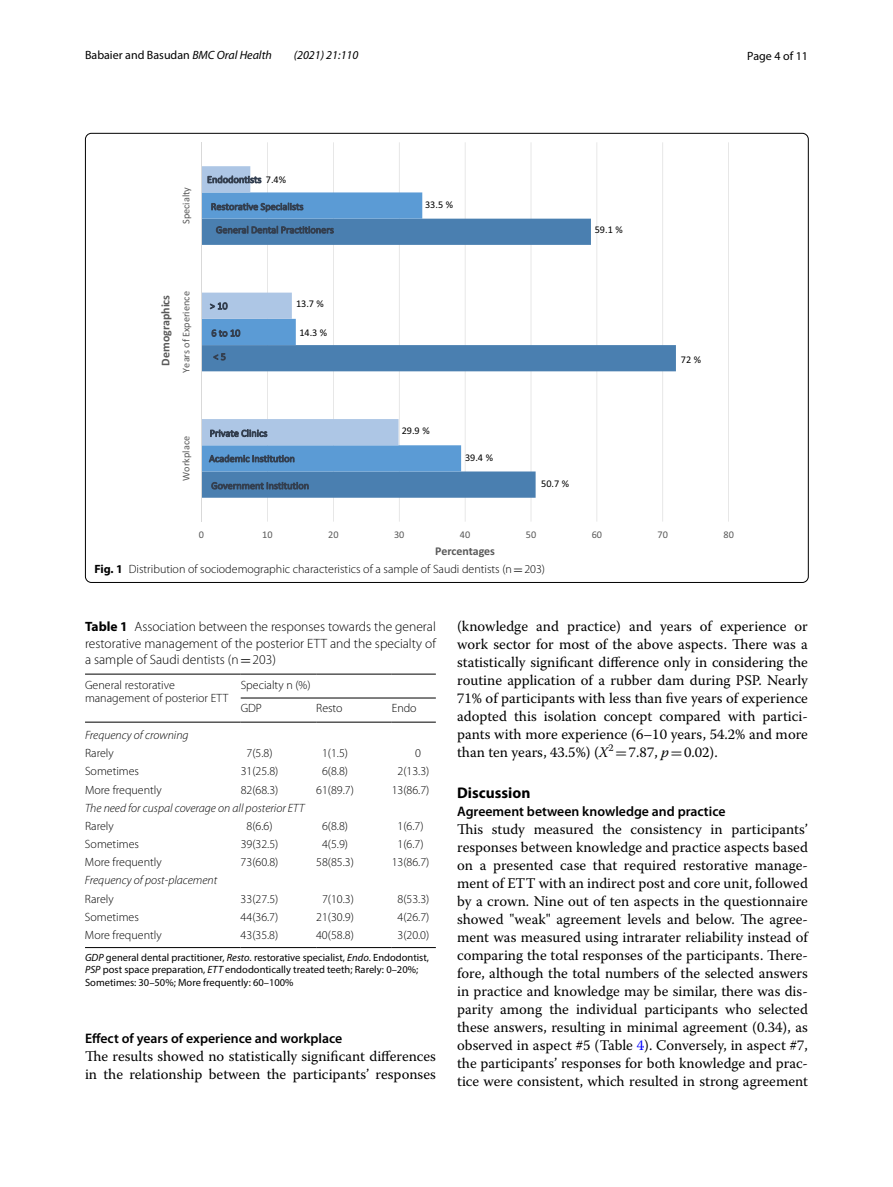
<style>
.page{position:relative;width:893px;height:1187px;background:#fff}
.page>*{position:absolute;margin:0;border:0;box-sizing:border-box;transform-origin:0 0}
.t1{font:700 15.45px "Myriad Pro";color:#000}
.t2{font:14.7px/18px "Warnock Pro";color:#000;text-align:justify}
.t3{font:600 13.8px "Myriad Pro";color:#000}
.t4{font:300 13.5px/16.5px "Myriad Pro";color:#000;text-align:justify}
.t5{font:300 12px/13.5px "Myriad Pro";color:#000}
.t6{font:italic 300 12px "Myriad Pro";color:#000}
.t7{font:12px "Myriad Pro";color:#000}
.t8{font:700 12px "Calibri";color:#595959}
.t9{font:italic 12px "Myriad Pro";color:#000}
.t10{font:10.5px/12.8px "Myriad Pro";color:#000}
.t11{font:10.2px "Calibri";color:#595959}
.t12{font:10.2px "Calibri";color:#000}
.s1{font-style:italic}
.s2{font-weight:700}
.s3{font-family:"MTSY";font-weight:400}
.s4{font-family:"MTSY"}
.s5{color:#00f}
</style>
<div class="page">
<hr style="left:728px;top:142px;width:1px;height:379px;background:#d9d9d9">
<hr style="left:662px;top:142px;width:1px;height:379px;background:#d9d9d9">
<hr style="left:597px;top:142px;width:1px;height:379px;background:#d9d9d9">
<hr style="left:531px;top:142px;width:1px;height:379px;background:#d9d9d9">
<hr style="left:465px;top:142px;width:1px;height:379px;background:#d9d9d9">
<hr style="left:399px;top:142px;width:1px;height:379px;background:#d9d9d9">
<hr style="left:333px;top:142px;width:1px;height:379px;background:#d9d9d9">
<hr style="left:267px;top:142px;width:1px;height:379px;background:#d9d9d9">
<svg style="left:202px;top:219px;width:474px;height:278px"></svg>
<svg style="left:202px;top:192px;width:259px;height:279px"></svg>
<svg style="left:202px;top:166px;width:197px;height:279px"></svg>
<hr style="left:201px;top:142px;width:1px;height:379px;background:#d9d9d9">
<svg style="left:211px;top:481px;width:98px;height:11px"></svg>
<svg style="left:213px;top:353px;width:13px;height:7px"></svg>
<svg style="left:216px;top:226px;width:118px;height:8px"></svg>
<svg style="left:209px;top:454px;width:86px;height:11px"></svg>
<svg style="left:211px;top:328px;width:30px;height:9px"></svg>
<svg style="left:211px;top:202px;width:93px;height:12px"></svg>
<svg style="left:210px;top:428px;width:58px;height:12px"></svg>
<svg style="left:210px;top:301px;width:18px;height:9px"></svg>
<svg style="left:207px;top:175px;width:55px;height:9px"></svg>
<hr style="left:85px;top:673px;width:156px;height:1px;background:#000">
<hr style="left:85px;top:721px;width:156px;height:1px;background:#000">
<hr style="left:241px;top:673px;width:75px;height:1px;background:#000">
<hr style="left:316px;top:673px;width:76px;height:1px;background:#000">
<hr style="left:392px;top:673px;width:44px;height:1px;background:#000">
<hr style="left:241px;top:721px;width:75px;height:1px;background:#000">
<hr style="left:316px;top:721px;width:76px;height:1px;background:#000">
<hr style="left:392px;top:721px;width:44px;height:1px;background:#000">
<hr style="left:85px;top:947px;width:156px;height:1px;background:#000">
<hr style="left:241px;top:947px;width:75px;height:1px;background:#000">
<hr style="left:316px;top:947px;width:76px;height:1px;background:#000">
<hr style="left:392px;top:947px;width:44px;height:1px;background:#000">
<hr style="left:241px;top:697px;width:195px;height:1px;background:#000">
<p class="t7" style="left:85px;top:48px;width:188px">Babaier and Basudan <span class="s1">BMC Oral Health</span></p>
<p class="t9" style="left:294px;top:48px;width:66px">(2021) 21:110</p>
<p class="t7" style="left:747px;top:48px;width:62px">Page 4 of 11</p>
<p class="t11" style="left:180px;top:224px;width:39px;rotate:-90deg">Specialty</p>
<p class="t12" style="left:266px;top:174px;width:22px">7.4%</p>
<p class="t12" style="left:425px;top:198px;width:29px">33.5 %</p>
<p class="t12" style="left:595px;top:223px;width:29px">59.1 %</p>
<p class="t8" style="left:158px;top:365px;width:72px;rotate:-90deg">Demographics</p>
<p class="t11" style="left:180px;top:372px;width:83px;rotate:-90deg">Years of Experience</p>
<p class="t12" style="left:296px;top:297px;width:29px">13.7 %</p>
<p class="t12" style="left:299px;top:326px;width:29px">14.3 %</p>
<p class="t12" style="left:681px;top:353px;width:22px">72 %</p>
<p class="t11" style="left:180px;top:480px;width:46px;rotate:-90deg">Workplace</p>
<p class="t12" style="left:402px;top:424px;width:29px">29.9 %</p>
<p class="t12" style="left:465px;top:451px;width:29px">39.4 %</p>
<p class="t12" style="left:541px;top:477px;width:29px">50.7 %</p>
<p class="t11" style="left:199px;top:528px;width:7px">0</p>
<p class="t11" style="left:262px;top:528px;width:12px">10</p>
<p class="t11" style="left:328px;top:528px;width:12px">20</p>
<p class="t11" style="left:394px;top:528px;width:12px">30</p>
<p class="t11" style="left:460px;top:528px;width:12px">40</p>
<p class="t11" style="left:526px;top:528px;width:12px">50</p>
<p class="t11" style="left:592px;top:528px;width:12px">60</p>
<p class="t11" style="left:658px;top:528px;width:12px">70</p>
<p class="t11" style="left:723px;top:528px;width:12px">80</p>
<p class="t8" style="left:435px;top:543px;width:61px">Percentages</p>
<p class="t5" style="left:94px;top:562px;width:452px"><span class="s2">Fig. 1</span> Distribution of sociodemographic characteristics of a sample of Saudi dentists (n<span class="s3">=</span>203)</p>
<p class="t4" style="left:85px;top:618px;width:352px"><span class="s2">Table 1</span> Association between the responses towards the general restorative management of the posterior ETT and the specialty of a sample of Saudi dentists (n<span class="s3">=</span>203)</p>
<p class="t5" style="left:85px;top:678px;width:145px">General restorative management of posterior ETT</p>
<p class="t5" style="left:241px;top:672px;width:71px;line-height:23.9px">Specialty n (%)<br>GDP</p>
<p class="t5" style="left:316px;top:701px;width:28px">Resto</p>
<p class="t5" style="left:392px;top:701px;width:26px">Endo</p>
<p class="t6" style="left:85px;top:728px;width:105px">Frequency of crowning</p>
<p class="t5" style="left:85px;top:746px;width:30px">Rarely</p>
<p class="t5" style="left:247px;top:746px;width:28px">7(5.8)</p>
<p class="t5" style="left:322px;top:746px;width:28px">1(1.5)</p>
<p class="t5" style="left:415px;top:746px;width:7px">0</p>
<p class="t5" style="left:85px;top:764px;width:55px">Sometimes</p>
<p class="t5" style="left:241px;top:764px;width:39px">31(25.8)</p>
<p class="t5" style="left:322px;top:764px;width:28px">6(8.8)</p>
<p class="t5" style="left:398px;top:764px;width:33px">2(13.3)</p>
<p class="t5" style="left:85px;top:783px;width:78px">More frequently</p>
<p class="t5" style="left:241px;top:783px;width:39px">82(68.3)</p>
<p class="t5" style="left:316px;top:783px;width:39px">61(89.7)</p>
<p class="t5" style="left:392px;top:783px;width:39px">13(86.7)</p>
<p class="t6" style="left:85px;top:801px;width:221px">The need for cuspal coverage on all posterior ETT</p>
<p class="t5" style="left:85px;top:819px;width:30px">Rarely</p>
<p class="t5" style="left:247px;top:819px;width:28px">8(6.6)</p>
<p class="t5" style="left:322px;top:819px;width:28px">6(8.8)</p>
<p class="t5" style="left:398px;top:819px;width:28px">1(6.7)</p>
<p class="t5" style="left:85px;top:837px;width:55px">Sometimes</p>
<p class="t5" style="left:241px;top:837px;width:39px">39(32.5)</p>
<p class="t5" style="left:322px;top:837px;width:28px">4(5.9)</p>
<p class="t5" style="left:397px;top:837px;width:28px">1(6.7)</p>
<p class="t5" style="left:85px;top:855px;width:78px">More frequently</p>
<p class="t5" style="left:241px;top:855px;width:39px">73(60.8)</p>
<p class="t5" style="left:316px;top:855px;width:39px">58(85.3)</p>
<p class="t5" style="left:392px;top:855px;width:39px">13(86.7)</p>
<p class="t6" style="left:85px;top:874px;width:134px">Frequency of post-placement</p>
<p class="t5" style="left:85px;top:891px;width:30px">Rarely</p>
<p class="t5" style="left:241px;top:891px;width:39px">33(27.5)</p>
<p class="t5" style="left:322px;top:891px;width:33px">7(10.3)</p>
<p class="t5" style="left:397px;top:891px;width:33px">8(53.3)</p>
<p class="t5" style="left:85px;top:910px;width:55px">Sometimes</p>
<p class="t5" style="left:241px;top:910px;width:39px">44(36.7)</p>
<p class="t5" style="left:316px;top:910px;width:39px">21(30.9)</p>
<p class="t5" style="left:397px;top:910px;width:33px">4(26.7)</p>
<p class="t5" style="left:85px;top:928px;width:78px">More frequently</p>
<p class="t5" style="left:241px;top:928px;width:39px">43(35.8)</p>
<p class="t5" style="left:316px;top:928px;width:39px">40(58.8)</p>
<p class="t5" style="left:397px;top:928px;width:33px">3(20.0)</p>
<p class="t10" style="left:85px;top:950px;width:346px"><span class="s1">GDP</span> general dental practitioner, <span class="s1">Resto</span>. restorative specialist, <span class="s1">Endo</span>. Endodontist,<br><span class="s1">PSP</span> post space preparation, <span class="s1">ETT</span> endodontically treated teeth; Rarely: 0–20%;<br>Sometimes: 30–50%; More frequently: 60–100%</p>
<p class="t3" style="left:85px;top:1029px;width:259px">Effect of years of experience and workplace</p>
<p class="t2" style="left:85px;top:1046px;width:352px">The results showed no statistically significant differences in the relationship between the participants’ responses</p>
<p class="t2" style="left:457px;top:616px;width:352px">(knowledge and practice) and years of experience or work sector for most of the above aspects. There was a statistically significant difference only in considering the routine application of a rubber dam during PSP. Nearly 71% of participants with less than five years of experience adopted this isolation concept compared with partici&shy;pants with more experience (6–10 years, 54.2% and more than ten years, 43.5%) (<span class="s1">X</span><sup>2</sup> <span class="s4">=</span>7.87, <span class="s1">p</span><span class="s4">=</span>0.02).</p>
<p class="t1" style="left:457px;top:783px;width:75px">Discussion</p>
<p class="t3" style="left:457px;top:802px;width:270px">Agreement between knowledge and practice</p>
<p class="t2" style="left:457px;top:820px;width:352px">This study measured the consistency in participants’ responses between knowledge and practice aspects based on a presented case that required restorative manage&shy;ment of ETT with an indirect post and core unit, followed by a crown. Nine out of ten aspects in the questionnaire showed "weak" agreement levels and below. The agree&shy;ment was measured using intrarater reliability instead of comparing the total responses of the participants. There&shy;fore, although the total numbers of the selected answers in practice and knowledge may be similar, there was dis&shy;parity among the individual participants who selected these answers, resulting in minimal agreement (0.34), as observed in aspect #5 (Table <span class="s5">4</span>). Conversely, in aspect #7, the participants’ responses for both knowledge and prac&shy;tice were consistent, which resulted in strong agreement</p>
</div>
